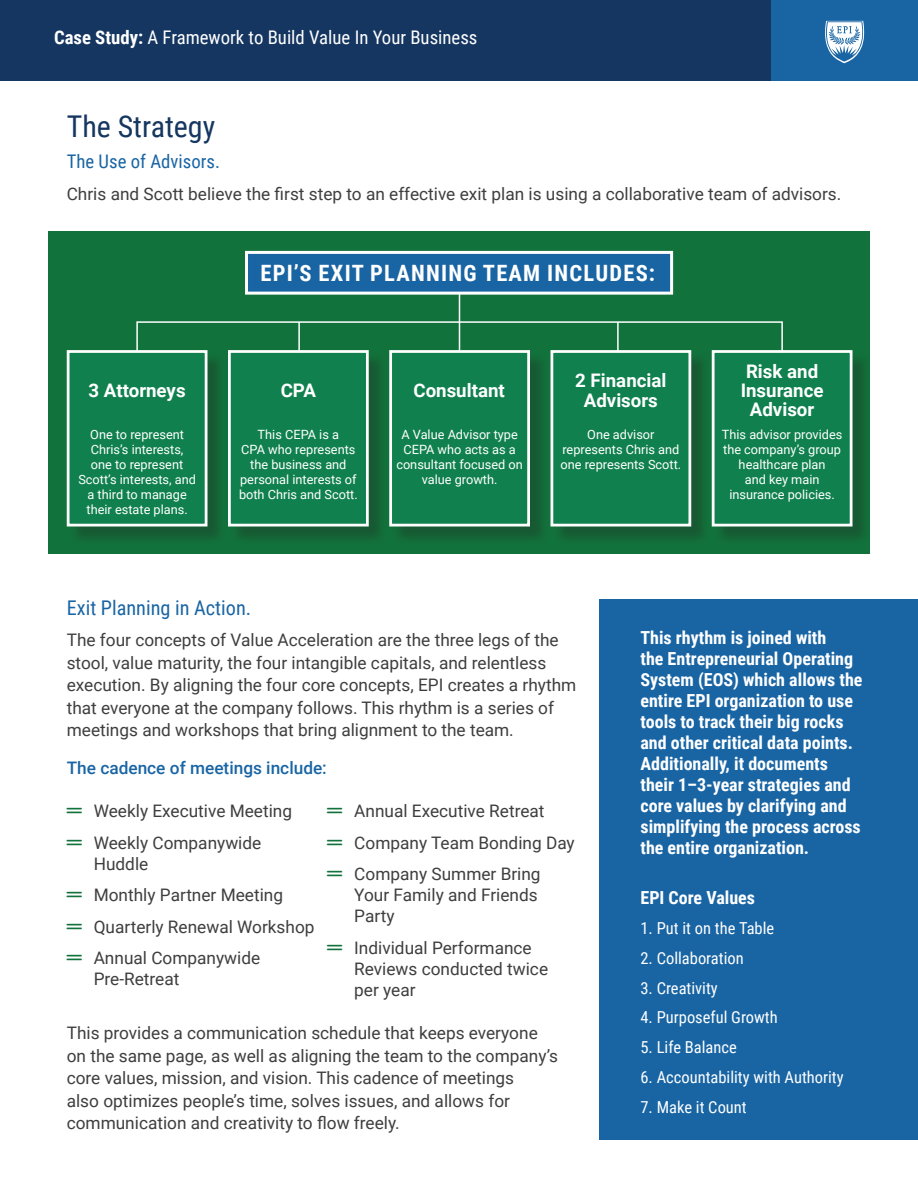
<style>
.page{position:relative;width:918px;height:1188px;background:#fff}
.page>*{position:absolute;margin:0;border:0;box-sizing:border-box;transform-origin:0 0}
.t1{font:30px "Roboto Condensed";color:#153660}
.t2{font:700 22.5px "Roboto Condensed";letter-spacing:.055em;color:#fff}
.t3{font:20.25px "Roboto Condensed";color:#1965a4}
.t4{font:700 18.75px/19.4px "Roboto";color:#fff;text-align:center}
.t5{font:18.75px "Roboto Condensed";color:#fff}
.t6{font:18.75px "Roboto Condensed";color:#1965a4}
.t7{font:700 18px/21px "Roboto Condensed";color:#fff}
.t8{font:17.25px/22.5px "Roboto";color:#3e3e3f}
.t9{font:500 17.25px "Roboto";color:#1965a4}
.t10{font:16.5px "Roboto Condensed";color:#fff}
.t11{font:12.75px/15px "Roboto";color:#fff;text-align:center}
.s1{font-weight:700}
</style>
<div class="page">
<div style="left:0;top:0;width:771px;height:81px;background:#153660"></div>
<div style="left:771px;top:0;width:147px;height:81px;background:#1965a4"></div>
<div style="left:48px;top:231px;width:822px;height:323px;background:#12723b"></div>
<svg style="left:245px;top:250px;width:429px;height:46px;background:#397bab"></svg>
<div style="left:714px;top:352px;width:157px;height:193px;background:#231f20;opacity:.3"></div>
<div style="left:713px;top:351px;width:138px;height:174px;background:#10814e"></div>
<div style="left:712px;top:350px;width:141px;height:177px;border:3px solid #fff"></div>
<div style="left:553px;top:352px;width:157px;height:193px;background:#231f20;opacity:.3"></div>
<div style="left:552px;top:351px;width:138px;height:174px;background:#10814e"></div>
<div style="left:551px;top:350px;width:140px;height:177px;border:3px solid #fff"></div>
<div style="left:391px;top:352px;width:158px;height:193px;background:#231f20;opacity:.3"></div>
<div style="left:391px;top:351px;width:138px;height:174px;background:#10814e"></div>
<div style="left:389px;top:350px;width:141px;height:177px;border:3px solid #fff"></div>
<div style="left:230px;top:352px;width:157px;height:193px;background:#231f20;opacity:.3"></div>
<div style="left:229px;top:351px;width:138px;height:174px;background:#10814e"></div>
<div style="left:228px;top:350px;width:141px;height:177px;border:3px solid #fff"></div>
<div style="left:69px;top:352px;width:157px;height:193px;background:#231f20;opacity:.3"></div>
<div style="left:68px;top:351px;width:138px;height:174px;background:#10814e"></div>
<div style="left:67px;top:350px;width:140px;height:177px;border:3px solid #fff"></div>
<hr style="left:459px;top:293px;width:1px;height:59px;background:#fff">
<svg style="left:136px;top:321px;width:648px;height:33px"></svg>
<hr style="left:298px;top:322px;width:2px;height:30px;background:#fff">
<hr style="left:617px;top:322px;width:2px;height:30px;background:#fff">
<div style="left:600px;top:599px;width:318px;height:541px;background:#1965a4"></div>
<svg style="left:825px;top:21px;width:39px;height:42px"></svg>
<p class="t5" style="left:54px;top:24px;width:425px"><span class="s1">Case Study:</span> A Framework to Build Value In Your Business</p>
<h1 class="t1" style="left:67px;top:105px;width:150px">The Strategy</h1>
<p class="t6" style="left:67px;top:149px;width:155px">The Use of Advisors.</p>
<p class="t8" style="left:67px;top:182px;width:776px">Chris and Scott believe the first step to an effective exit plan is using a collaborative team of advisors.</p>
<p class="t4" style="left:89px;top:380px;width:99px">3 Attorneys</p>
<p class="t11" style="left:78px;top:426px;width:119px">One to represent<br>Chris’s interests,<br>one to represent<br>Scott’s interests, and a third to manage their estate plans.</p>
<h2 class="t2" style="left:260px;top:257px;width:396px">EPI’S EXIT PLANNING TEAM INCLUDES:</h2>
<p class="t4" style="left:281px;top:380px;width:37px">CPA</p>
<p class="t11" style="left:239px;top:426px;width:120px">This CEPA is a<br>CPA who represents the business and personal interests of both Chris and Scott.</p>
<p class="t4" style="left:413px;top:380px;width:93px">Consultant</p>
<p class="t11" style="left:396px;top:426px;width:128px">A Value Advisor type<br>CEPA who acts as a consultant focused on value growth.</p>
<p class="t4" style="left:575px;top:370px;width:93px">2 Financial<br>Advisors</p>
<p class="t11" style="left:561px;top:426px;width:122px">One advisor represents Chris and one represents Scott.</p>
<p class="t4" style="left:741px;top:361px;width:84px">Risk and<br>Insurance<br>Advisor</p>
<p class="t11" style="left:722px;top:426px;width:122px">This advisor provides the company’s group healthcare plan<br>and key main insurance policies.</p>
<p class="t3" style="left:67px;top:593px;width:186px">Exit Planning in Action.</p>
<p class="t8" style="left:67px;top:628px;width:511px">The four concepts of Value Acceleration are the three legs of the stool, value maturity, the four intangible capitals, and relentless execution. By aligning the four core concepts, EPI creates a rhythm that everyone at the company follows. This rhythm is a series of meetings and workshops that bring alignment to the team.</p>
<p class="t9" style="left:67px;top:755px;width:262px">The cadence of meetings include:</p>
<p class="t8" style="left:94px;top:795px;width:200px;line-height:31.5px">Weekly Executive Meeting<br>Weekly Companywide</p>
<p class="t8" style="left:94px;top:847px;width:222px;line-height:31.5px">Huddle<br>Monthly Partner Meeting<br>Quarterly Renewal Workshop<br>Annual Companywide</p>
<p class="t8" style="left:94px;top:967px;width:87px">Pre-Retreat</p>
<p class="t8" style="left:354px;top:795px;width:222px;line-height:31.5px">Annual Executive Retreat<br>Company Team Bonding Day<br>Company Summer Bring</p>
<p class="t8" style="left:354px;top:884px;width:185px;line-height:21px">Your Family and Friends<br>Party</p>
<p class="t8" style="left:354px;top:936px;width:195px;line-height:21px">Individual Performance<br>Reviews conducted twice per year</p>
<p class="t8" style="left:67px;top:1021px;width:493px">This provides a communication schedule that keeps everyone on the same page, as well as aligning the team to the company’s core values, mission, and vision. This cadence of meetings<br>also optimizes people’s time, solves issues, and allows for communication and creativity to flow freely.</p>
<p class="t7" style="left:640px;top:627px;width:224px">This rhythm is joined with<br>the Entrepreneurial Operating<br>System (EOS) which allows the entire EPI organization to use tools to track their big rocks and other critical data points.<br>Additionally, it documents their 1–3-year strategies and core values by clarifying and simplifying the process across the entire organization.</p>
<p class="t7" style="left:640px;top:886px;width:116px">EPI Core Values</p>
<p class="t10" style="left:640px;top:916px;width:135px">1. Put it on the Table</p>
<p class="t10" style="left:640px;top:946px;width:105px">2. Collaboration</p>
<p class="t10" style="left:640px;top:976px;width:79px">3. Creativity</p>
<p class="t10" style="left:640px;top:1006px;width:139px">4. Purposeful Growth</p>
<p class="t10" style="left:640px;top:1036px;width:98px">5. Life Balance</p>
<p class="t10" style="left:640px;top:1066px;width:205px">6. Accountability with Authority</p>
<p class="t10" style="left:640px;top:1096px;width:108px">7. Make it Count</p>
</div>
